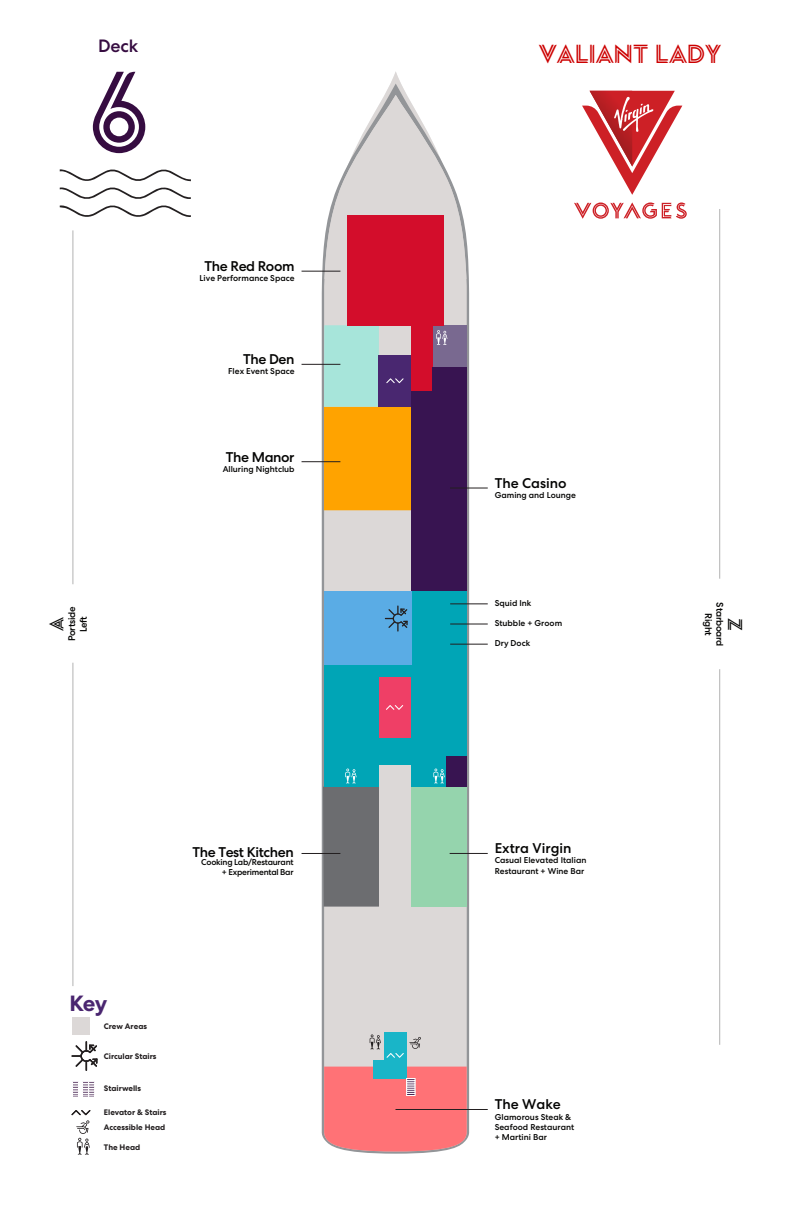
<style>
.page{position:relative;width:792px;height:1224px;background:#fff}
.page>*{position:absolute;margin:0;border:0;box-sizing:border-box;transform-origin:0 0}
.t1{font:114px "Voyages Headline";color:#360c41}
.t2{font:26.1px "Voyages Headline";color:#c00}
.t3{font:700 22px "VV Centra 2";color:#4a2670}
.t4{font:20px "Voyages Headline";color:#050504}
.t5{font:500 17.8px "VV Centra 2";color:#360c41}
.t6{font:500 14.1px "VV Centra 2";letter-spacing:-.025em;color:#050504}
.t7{font:500 14.1px "VV Centra 2";color:#050504}
.t8{font:500 9.6px/11.6px "VV Centra 2";letter-spacing:-.035em;color:#050504;text-align:center}
.t9{font:500 8.5px/10.2px "VV Centra 2";color:#050504}
.t10{font:500 8.5px/10.2px "VV Centra 2";letter-spacing:-.03em;color:#050504;text-align:right}
.t11{font:700 8px/15.2px "VV Centra 2";color:#231f20}
</style>
<div class="page">
<svg style="left:322px;top:279px;width:147px;height:875px;background:#9c9da0"></svg>
<div style="left:324px;top:279px;width:143px;height:788px;background:#dcd8d7"></div>
<div style="left:379px;top:676px;width:33px;height:63px;background:#ef3f66"></div>
<div style="left:324px;top:407px;width:87px;height:103px;background:#ffa300"></div>
<div style="left:411px;top:787px;width:56px;height:120px;background:#95d4ad"></div>
<div style="left:411px;top:591px;width:56px;height:148px;background:#00a5b6"></div>
<div style="left:324px;top:676px;width:55px;height:111px;background:#00a5b6"></div>
<div style="left:324px;top:325px;width:55px;height:82px;background:#a7e5da"></div>
<div style="left:432px;top:325px;width:35px;height:42px;background:#796990"></div>
<div style="left:411px;top:317px;width:21px;height:74px;background:#d30d2b"></div>
<div style="left:411px;top:391px;width:21px;height:16px;background:#381451"></div>
<div style="left:432px;top:367px;width:35px;height:40px;background:#381451"></div>
<div style="left:411px;top:406px;width:56px;height:185px;background:#381451"></div>
<div style="left:324px;top:591px;width:88px;height:74px;background:#5aace5"></div>
<div style="left:384px;top:1033px;width:23px;height:46px;background:#19b5c8"></div>
<div style="left:379px;top:356px;width:32px;height:51px;background:#492770"></div>
<svg style="left:324px;top:1067px;width:143px;height:84px;background:#f7777c"></svg>
<svg style="left:322px;top:71px;width:147px;height:208px"></svg>
<div style="left:347px;top:215px;width:97px;height:110px;background:#d30d2b"></div>
<div style="left:324px;top:665px;width:88px;height:11px;background:#00a5b6"></div>
<div style="left:379px;top:739px;width:88px;height:26px;background:#00a5b6"></div>
<div style="left:411px;top:756px;width:35px;height:31px;background:#00a5b6"></div>
<div style="left:446px;top:756px;width:21px;height:31px;background:#381451"></div>
<svg style="left:385px;top:605px;width:23px;height:27px"></svg>
<div style="left:373px;top:1060px;width:11px;height:19px;background:#19b5c8"></div>
<svg style="left:386px;top:705px;width:17px;height:5px"></svg>
<svg style="left:386px;top:378px;width:18px;height:5px"></svg>
<svg style="left:370px;top:1034px;width:11px;height:15px"></svg>
<svg style="left:387px;top:1037px;width:34px;height:21px"></svg>
<svg style="left:436px;top:330px;width:11px;height:15px"></svg>
<svg style="left:323px;top:769px;width:56px;height:138px;background:#60757a"></svg>
<svg style="left:433px;top:769px;width:12px;height:14px"></svg>
<svg style="left:60px;top:169px;width:131px;height:48px"></svg>
<hr style="left:72px;top:663px;width:1px;height:323px;background:#b2b2b2">
<hr style="left:72px;top:230px;width:1px;height:354px;background:#b2b2b2">
<hr style="left:719px;top:669px;width:1px;height:376px;background:#b2b2b2">
<hr style="left:719px;top:209px;width:1px;height:370px;background:#b2b2b2">
<hr style="left:302px;top:461px;width:38px;height:1px;background:#231f20">
<hr style="left:302px;top:364px;width:38px;height:1px;background:#231f20">
<hr style="left:302px;top:271px;width:38px;height:1px;background:#231f20">
<hr style="left:302px;top:853px;width:38px;height:1px;background:#231f20">
<hr style="left:450px;top:853px;width:38px;height:1px;background:#231f20">
<hr style="left:396px;top:1109px;width:92px;height:1px;background:#231f20">
<hr style="left:450px;top:488px;width:38px;height:1px;background:#231f20">
<hr style="left:450px;top:604px;width:38px;height:1px;background:#231f20">
<hr style="left:450px;top:624px;width:38px;height:1px;background:#231f20">
<hr style="left:450px;top:644px;width:38px;height:1px;background:#231f20">
<svg style="left:73px;top:1082px;width:22px;height:15px"></svg>
<svg style="left:72px;top:1041px;width:25px;height:30px"></svg>
<div style="left:72px;top:1018px;width:18px;height:17px;background:#dcd8d7"></div>
<svg style="left:71px;top:1110px;width:20px;height:45px"></svg>
<svg style="left:574px;top:202px;width:113px;height:17px"></svg>
<svg style="left:582px;top:91px;width:100px;height:104px"></svg>
<h3 class="t5" style="left:98px;top:36px;width:42px">Deck</h3>
<h1 class="t1" style="left:89px;top:42px;width:61px">6</h1>
<h3 class="t6" style="left:205px;top:258px;width:91px">The Red Room</h3>
<p class="t9" style="left:200px;top:273px;width:96px">Live Performance Space</p>
<h3 class="t6" style="left:243px;top:351px;width:53px">The Den</h3>
<p class="t9" style="left:228px;top:366px;width:68px">Flex Event Space</p>
<h3 class="t6" style="left:226px;top:448px;width:70px">The Manor</h3>
<p class="t9" style="left:223px;top:464px;width:73px">Alluring Nightclub</p>
<h2 class="t2" style="left:539px;top:38px;width:184px">VALIANT LADY</h2>
<h3 class="t7" style="left:495px;top:475px;width:73px">The Casino</h3>
<p class="t9" style="left:495px;top:490px;width:83px">Gaming and Lounge</p>
<p class="t9" style="left:495px;top:598px;width:38px">Squid Ink</p>
<p class="t9" style="left:495px;top:618px;width:69px">Stubble + Groom</p>
<p class="t9" style="left:495px;top:638px;width:37px">Dry Dock</p>
<p class="t8" style="left:726px;top:602px;width:45px;rotate:90deg">Starboard<br>Right</p>
<h3 class="t4" style="left:44px;top:631px;width:15px;rotate:-90deg">A</h3>
<p class="t8" style="left:66px;top:641px;width:36px;rotate:-90deg">Portside<br>Left</p>
<h3 class="t4" style="left:747px;top:618px;width:14px;rotate:90deg">Z</h3>
<h3 class="t6" style="left:192px;top:844px;width:103px">The Test Kitchen</h3>
<p class="t10" style="left:201px;top:857px;width:94px">Cooking Lab/Restaurant + Experimental Bar</p>
<h3 class="t3" style="left:70px;top:990px;width:39px">Key</h3>
<p class="t11" style="left:104px;top:1019px;width:45px">Crew Areas</p>
<p class="t11" style="left:104px;top:1049px;width:54px">Circular Stairs</p>
<p class="t11" style="left:104px;top:1081px;width:39px">Stairwells</p>
<p class="t11" style="left:104px;top:1105px;width:64px">Elevator &amp; Stairs<br>Accessible Head</p>
<p class="t11" style="left:104px;top:1140px;width:38px">The Head</p>
<h3 class="t7" style="left:495px;top:840px;width:78px">Extra Virgin</h3>
<p class="t9" style="left:495px;top:855px;width:93px">Casual Elevated Italian<br>Restaurant + Wine Bar</p>
<h3 class="t6" style="left:495px;top:1096px;width:68px">The Wake</h3>
<p class="t9" style="left:495px;top:1112px;width:81px">Glamorous Steak &amp;<br>Seafood Restaurant + Martini Bar</p>
</div>
